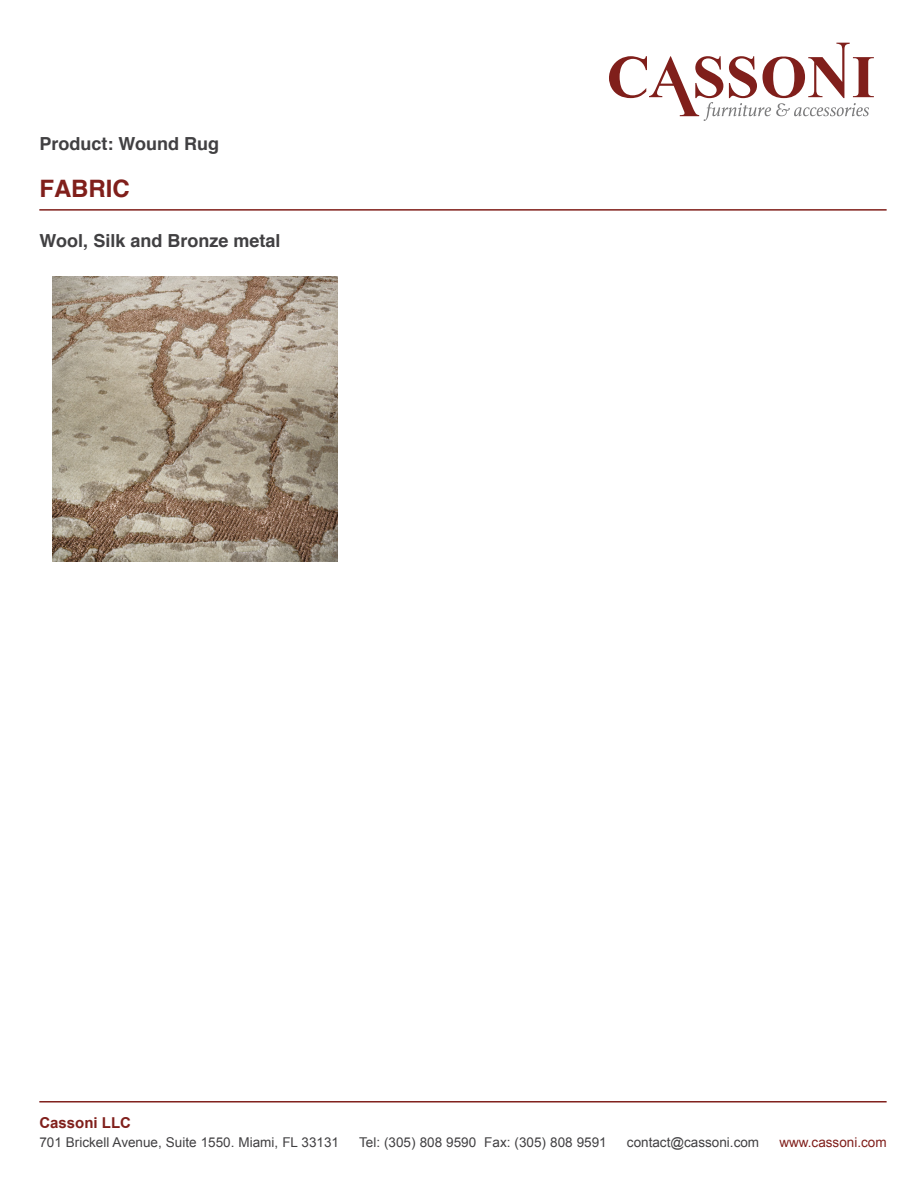
<style>
.page{position:relative;width:918px;height:1188px;background:#fff}
.page>*{position:absolute;margin:0;border:0;box-sizing:border-box;transform-origin:0 0}
.t1{font:700 24px "Helvetica";color:#801f1b}
.t2{font:700 18px "Helvetica";color:#414042}
.t3{font:700 15px "Arial";color:#801f1b}
.t4{font:13.5px "Arial";color:#414042}
.t5{font:13.5px "Arial";color:#801f1b}
</style>
<div class="page">
<svg style="left:609px;top:43px;width:265px;height:78px"></svg>
<hr style="left:39px;top:1101px;width:848px;height:2px;background:#801f1b">
<hr style="left:39px;top:209px;width:848px;height:2px;background:#801f1b">
<img style="left:52px;top:277px;width:285px;height:285px">
<h2 class="t2" style="left:39px;top:129px;width:181px">Product: Wound Rug</h2>
<h1 class="t1" style="left:39px;top:169px;width:92px">FABRIC</h1>
<h2 class="t2" style="left:39px;top:226px;width:243px">Wool, Silk and Bronze metal</h2>
<p class="t3" style="left:39px;top:1113px;width:93px">Cassoni LLC</p>
<p class="t4" style="left:39px;top:1134px;width:301px">701 Brickell Avenue, Suite 1550. Miami, FL 33131</p>
<p class="t4" style="left:359px;top:1134px;width:249px">Tel: (305) 808 9590 Fax: (305) 808 9591</p>
<p class="t4" style="left:627px;top:1134px;width:134px">contact@cassoni.com</p>
<p class="t5" style="left:779px;top:1134px;width:109px">www.cassoni.com</p>
</div>
